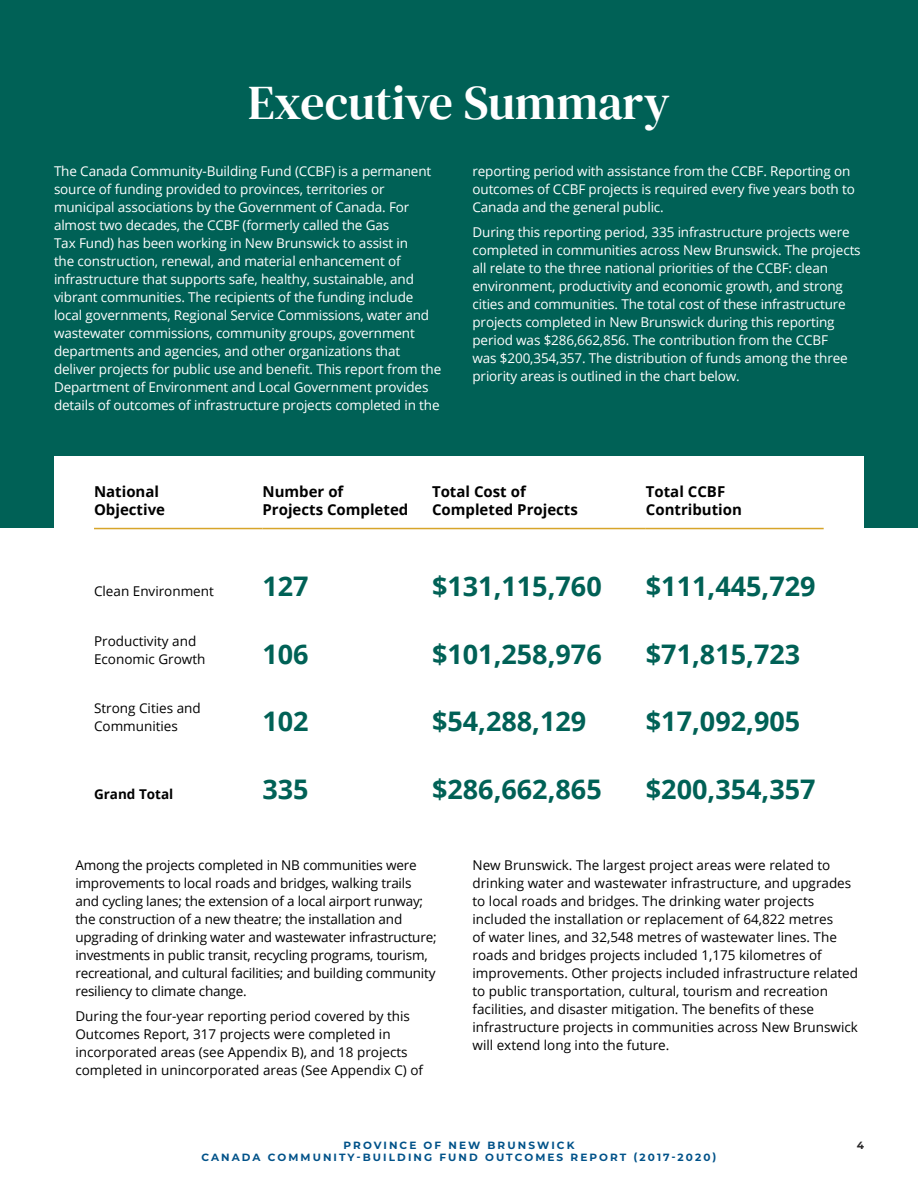
<style>
.page{position:relative;width:918px;height:1188px;background:#fff}
.page>*{position:absolute;margin:0;border:0;box-sizing:border-box;transform-origin:0 0}
.t1{font:48px "DM Serif Text";color:#fff}
.t2{font:700 27px "Open Sans";color:#006156}
.t3{font:700 15px/18px "Open Sans";color:#000}
.Body_Copy{font:13.5px/18px "Open Sans";letter-spacing:-.01em;color:#fff}
.Body_Copy-2{font:13.5px/18px "Open Sans";color:#000}
.t4{font:700 13.5px "Open Sans";color:#000}
.t5{font:700 10.5px "Montserrat";letter-spacing:.2em;color:#005289}
.t6{font:700 10.5px "Montserrat";color:#292829}
</style>
<div class="page">
<div style="left:0;top:0;width:918px;height:528px;background:#006156"></div>
<div style="left:54px;top:456px;width:810px;height:74px;background:#fff"></div>
<hr style="left:94px;top:528px;width:168px;height:1px;background:#d7a52a">
<hr style="left:262px;top:528px;width:170px;height:1px;background:#d7a52a">
<hr style="left:432px;top:528px;width:214px;height:1px;background:#d7a52a">
<hr style="left:646px;top:528px;width:178px;height:1px;background:#d7a52a">
<h1 class="t1" style="left:248px;top:75px;width:423px">Executive Summary</h1>
<p class="Body_Copy" style="left:54px;top:162px;width:389px">The Canada Community-Building Fund (CCBF) is a permanent source of funding provided to provinces, territories or municipal associations by the Government of Canada. For almost two decades, the CCBF (formerly called the Gas<br>Tax Fund) has been working in New Brunswick to assist in<br>the construction, renewal, and material enhancement of infrastructure that supports safe, healthy, sustainable, and vibrant communities. The recipients of the funding include local governments, Regional Service Commissions, water and wastewater commissions, community groups, government departments and agencies, and other organizations that deliver projects for public use and benefit. This report from the Department of Environment and Local Government provides details of outcomes of infrastructure projects completed in the</p>
<p class="Body_Copy" style="left:472px;top:162px;width:384px">reporting period with assistance from the CCBF. Reporting on outcomes of CCBF projects is required every five years both to<br>Canada and the general public.</p>
<p class="Body_Copy" style="left:472px;top:223px;width:390px">During this reporting period, 335 infrastructure projects were completed in communities across New Brunswick. The projects all relate to the three national priorities of the CCBF: clean environment, productivity and economic growth, and strong cities and communities. The total cost of these infrastructure projects completed in New Brunswick during this reporting period was $286,662,856. The contribution from the CCBF<br>was $200,354,357. The distribution of funds among the three priority areas is outlined in the chart below.</p>
<p class="t3" style="left:94px;top:482px;width:73px">National<br>Objective</p>
<p class="t3" style="left:262px;top:482px;width:147px">Number of<br>Projects Completed</p>
<p class="t3" style="left:432px;top:482px;width:147px">Total Cost of<br>Completed Projects</p>
<p class="t3" style="left:646px;top:482px;width:98px">Total CCBF<br>Contribution</p>
<p class="Body_Copy-2" style="left:94px;top:582px;width:121px">Clean Environment</p>
<p class="t2" style="left:262px;top:567px;width:48px">127</p>
<p class="t2" style="left:432px;top:567px;width:171px">$131,115,760</p>
<p class="t2" style="left:646px;top:567px;width:171px">$111,445,729</p>
<p class="Body_Copy-2" style="left:94px;top:631px;width:113px">Productivity and<br>Economic Growth</p>
<p class="t2" style="left:262px;top:635px;width:48px">106</p>
<p class="t2" style="left:432px;top:635px;width:171px">$101,258,976</p>
<p class="t2" style="left:646px;top:635px;width:156px">$71,815,723</p>
<p class="Body_Copy-2" style="left:94px;top:699px;width:108px">Strong Cities and<br>Communities</p>
<p class="t2" style="left:262px;top:702px;width:48px">102</p>
<p class="t2" style="left:432px;top:702px;width:156px">$54,288,129</p>
<p class="t2" style="left:646px;top:702px;width:156px">$17,092,905</p>
<p class="t4" style="left:94px;top:784px;width:81px">Grand Total</p>
<p class="t2" style="left:262px;top:770px;width:48px">335</p>
<p class="t2" style="left:432px;top:770px;width:171px">$286,662,865</p>
<p class="t2" style="left:646px;top:770px;width:171px">$200,354,357</p>
<p class="Body_Copy-2" style="left:75px;top:856px;width:363px">Among the projects completed in NB communities were improvements to local roads and bridges, walking trails and cycling lanes; the extension of a local airport runway; the construction of a new theatre; the installation and upgrading of drinking water and wastewater infrastructure; investments in public transit, recycling programs, tourism, recreational, and cultural facilities; and building community resiliency to climate change.</p>
<p class="Body_Copy-2" style="left:75px;top:1007px;width:349px">During the four-year reporting period covered by this Outcomes Report, 317 projects were completed in incorporated areas (see Appendix B), and 18 projects completed in unincorporated areas (See Appendix C) of</p>
<p class="Body_Copy-2" style="left:472px;top:856px;width:387px">New Brunswick. The largest project areas were related to drinking water and wastewater infrastructure, and upgrades to local roads and bridges. The drinking water projects included the installation or replacement of 64,822 metres<br>of water lines, and 32,548 metres of wastewater lines. The roads and bridges projects included 1,175 kilometres of improvements. Other projects included infrastructure related to public transportation, cultural, tourism and recreation facilities, and disaster mitigation. The benefits of these infrastructure projects in communities across New Brunswick will extend long into the future.</p>
<p class="t5" style="left:344px;top:1137px;width:232px">PROVINCE OF NEW BRUNSWICK</p>
<p class="t6" style="left:857px;top:1137px;width:9px">4</p>
<p class="t5" style="left:201px;top:1150px;width:517px">CANADA COMMUNITY-BUILDING FUND OUTCOMES REPORT (2017-2020)</p>
</div>
